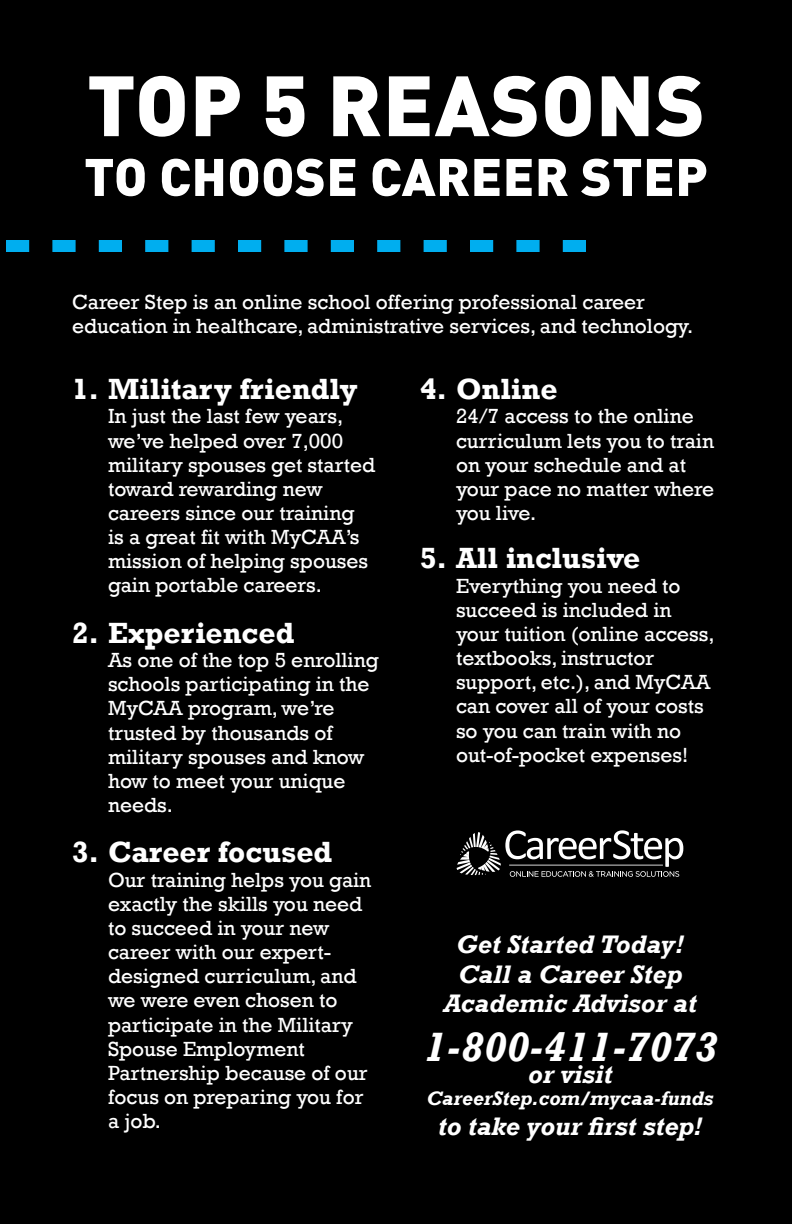
<style>
.page{position:relative;width:792px;height:1224px;background:#000}
.page>*{position:absolute;margin:0;border:0;box-sizing:border-box;transform-origin:0 0}
.Headline{font:900 84px "DIN Pro";letter-spacing:.01em;color:#fff}
.Headline-2{font:900 52px "DIN Pro";letter-spacing:.01em;color:#fff}
.t1{font:italic 700 42px "Rockwell";color:#fff}
.List_Paragraph{font:700 30px "Rockwell";color:#fff}
.t2{font:italic 700 26px/30px "Rockwell";color:#fff;text-align:center}
.List_Paragraph-2{font:21px/24.2px "Rockwell";color:#fff}
.t3{font:italic 700 20px "Rockwell";color:#fff}
</style>
<div class="page">
<svg style="left:6px;top:240px;width:580px;height:12px"></svg>
<svg style="left:457px;top:830px;width:226px;height:47px"></svg>
<p class="Headline" style="left:87px;top:49px;width:620px">TOP 5 REASONS</p>
<p class="Headline-2" style="left:84px;top:142px;width:625px">TO CHOOSE CAREER STEP</p>
<p class="List_Paragraph-2" style="left:72px;top:290px;width:623px">Career Step is an online school offering professional career education in healthcare, administrative services, and technology.</p>
<p class="List_Paragraph" style="left:72px;top:371px;width:287px">1. Military friendly</p>
<p class="List_Paragraph-2" style="left:108px;top:405px;width:269px">In just the last few years, we’ve helped over 7,000 military spouses get started toward rewarding new careers since our training is a great fit with MyCAA’s mission of helping spouses gain portable careers.</p>
<p class="List_Paragraph" style="left:72px;top:615px;width:224px">2. Experienced</p>
<p class="List_Paragraph-2" style="left:108px;top:648px;width:272px">As one of the top 5 enrolling schools participating in the<br>MyCAA program, we’re trusted by thousands of military spouses and know how to meet your unique needs.</p>
<p class="List_Paragraph" style="left:72px;top:834px;width:262px">3. Career focused</p>
<p class="List_Paragraph-2" style="left:108px;top:868px;width:265px">Our training helps you gain exactly the skills you need to succeed in your new career with our expert&shy;designed curriculum, and we were even chosen to participate in the Military<br>Spouse Employment<br>Partnership because of our focus on preparing you for a job.</p>
<p class="List_Paragraph" style="left:420px;top:371px;width:139px">4. Online</p>
<p class="List_Paragraph-2" style="left:456px;top:405px;width:260px">24/7 access to the online curriculum lets you to train on your schedule and at your pace no matter where you live.</p>
<p class="List_Paragraph" style="left:420px;top:540px;width:222px">5. All inclusive</p>
<p class="List_Paragraph-2" style="left:456px;top:574px;width:260px">Everything you need to succeed is included in your tuition (online access, textbooks, instructor support, etc.), and MyCAA can cover all of your costs so you can train with no out-of-pocket expenses!</p>
<p class="t2" style="left:456px;top:930px;width:229px">Get Started Today!</p>
<p class="t2" style="left:444px;top:959px;width:254px">Call a Career Step<br>Academic Advisor at</p>
<p class="t1" style="left:423px;top:1022px;width:295px">1-800-411-7073</p>
<p class="t2" style="left:528px;top:1060px;width:86px">or visit</p>
<p class="t3" style="left:427px;top:1086px;width:288px">CareerStep.com/mycaa-funds</p>
<p class="t2" style="left:438px;top:1112px;width:266px">to take your first step!</p>
</div>
